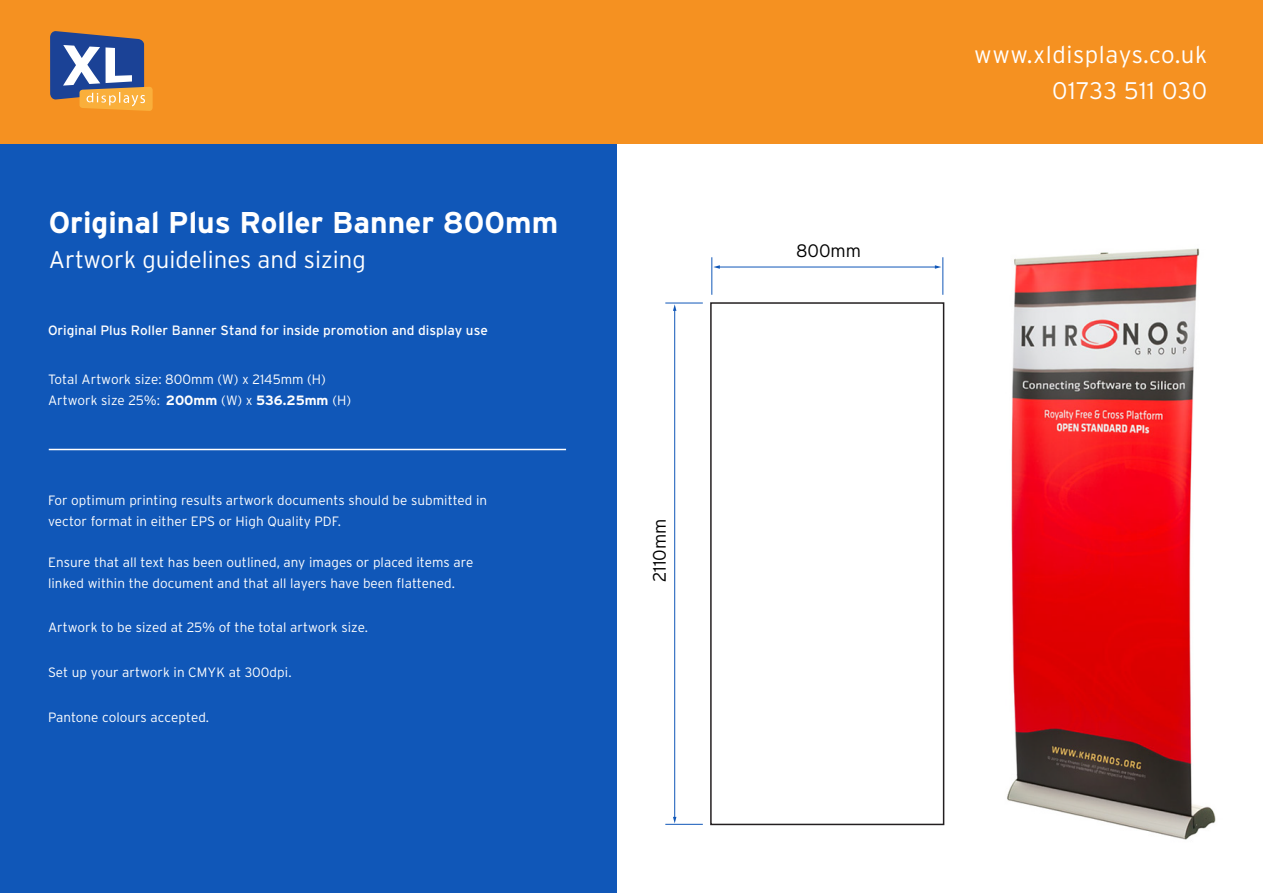
<style>
.page{position:relative;width:1263px;height:893px;background:#fff}
.page>*{position:absolute;margin:0;border:0;box-sizing:border-box;transform-origin:0 0}
.t1{font:700 30px "Interstate";color:#fff}
.t2{font:300 24px/36px "Interstate";letter-spacing:.025em;color:#fff;text-align:right}
.t3{font:300 24px "Interstate";color:#fff}
.t4{font:300 18px "Interstate";color:#000}
.t5{font:300 13.5px/21px "Interstate";letter-spacing:.005em;color:#fff}
.t6{font:13.5px "Interstate";color:#fff}
.s1{font-weight:700}
</style>
<div class="page">
<div style="left:0;top:141px;width:616px;height:752px;background:#1057b8"></div>
<div style="left:710px;top:302px;width:234px;height:523px;border:2px solid #231f20"></div>
<div style="left:0;top:0;width:1263px;height:144px;background:#f59121"></div>
<svg style="left:50px;top:31px;width:103px;height:80px"></svg>
<hr style="left:49px;top:449px;width:517px;height:1px;background:#fff">
<hr style="left:665px;top:303px;width:38px;height:1px;background:#1057b8">
<hr style="left:665px;top:824px;width:38px;height:1px;background:#1057b8">
<hr style="left:711px;top:257px;width:1px;height:38px;background:#1057b8">
<hr style="left:942px;top:257px;width:1px;height:38px;background:#1057b8">
<hr style="left:719px;top:267px;width:217px;height:1px;background:#1057b8">
<svg style="left:713px;top:265px;width:7px;height:4px"></svg>
<svg style="left:935px;top:265px;width:6px;height:4px"></svg>
<hr style="left:674px;top:310px;width:1px;height:508px;background:#1057b8">
<svg style="left:673px;top:817px;width:3px;height:6px"></svg>
<svg style="left:673px;top:304px;width:3px;height:7px"></svg>
<img style="left:1007px;top:248px;width:209px;height:592px">
<h1 class="t1" style="left:49px;top:204px;width:511px">Original Plus Roller Banner 800mm</h1>
<h2 class="t3" style="left:49px;top:245px;width:319px">Artwork guidelines and sizing</h2>
<p class="t6" style="left:48px;top:322px;width:441px">Original Plus Roller Banner Stand for inside promotion and display use</p>
<p class="t5" style="left:48px;top:369px;width:305px">Total Artwork size: 800mm (W) x 2145mm (H)<br>Artwork size 25%: <span class="s1">200mm</span> (W) x <span class="s1">536.25mm</span> (H)</p>
<p class="t5" style="left:48px;top:489px;width:441px">For optimum printing results artwork documents should be submitted in vector format in either EPS or High Quality PDF.</p>
<p class="t5" style="left:48px;top:551px;width:427px">Ensure that all text has been outlined, any images or placed items are linked within the document and that all layers have been flattened.</p>
<p class="t5" style="left:48px;top:616px;width:321px">Artwork to be sized at 25% of the total artwork size.</p>
<p class="t5" style="left:48px;top:661px;width:245px">Set up your artwork in CMYK at 300dpi.</p>
<p class="t5" style="left:48px;top:706px;width:163px">Pantone colours accepted.</p>
<h3 class="t4" style="left:648px;top:582px;width:65px;rotate:-90deg">2110mm</h3>
<h3 class="t4" style="left:796px;top:239px;width:67px">800mm</h3>
<h2 class="t2" style="left:974px;top:37px;width:234px">www.xldisplays.co.uk<br>01733 511 030</h2>
</div>
